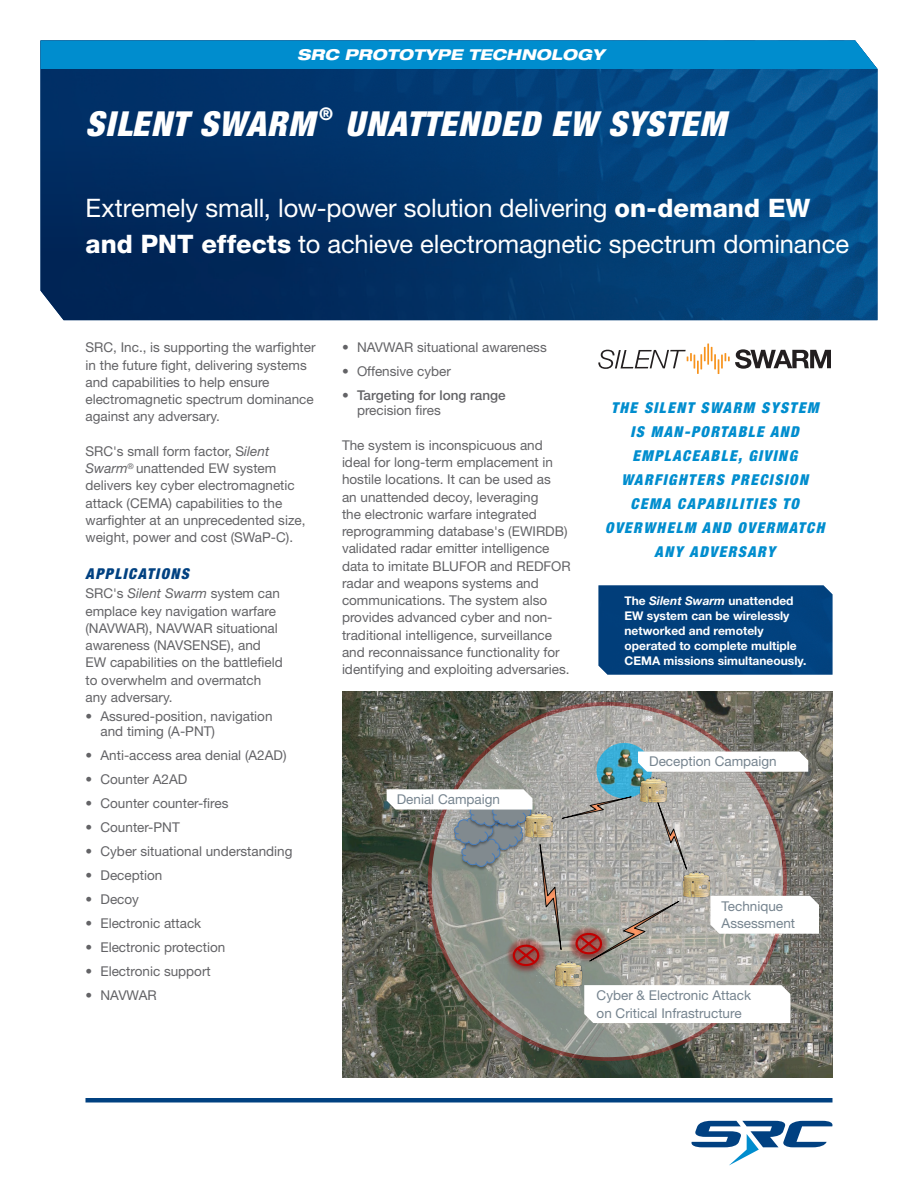
<style>
.page{position:relative;width:918px;height:1188px;background:#fff}
.page>*{position:absolute;margin:0;border:0;box-sizing:border-box;transform-origin:0 0}
.t1{font:italic 900 condensed 34.5px "Helvetica Neue LT Std";letter-spacing:.03em;color:#fff}
.t2{font:25.5px/36px "Helvetica Neue LT Std";letter-spacing:-.005em;color:#fff}
.t3{font:900 condensed 17.55px "Helvetica Neue LT Std";color:#fff}
.t4{font:italic 900 condensed 15px/24px "Helvetica Neue LT Std";letter-spacing:.1em;color:#008dce;text-align:center}
.t5{font:italic 800 expanded 15px "Helvetica Neue LT Std";color:#fff}
.t6{font:italic 900 condensed 15px "Helvetica Neue LT Std";letter-spacing:.1em;color:#014181}
.t7{font:13.5px/17.2px "Helvetica Neue LT Std";color:#636366}
.t8{font:13.5px/17.2px "Helvetica Neue LT Std";color:#76848f}
.t9{font:500 13.5px/15px "Helvetica Neue LT Std";color:#636366}
.t10{font:700 12px/15px "Helvetica Neue LT Std";color:#fff}
.s1{font-weight:800}
.s2{font-style:italic}
.s3{font-weight:400}
</style>
<div class="page">
<div style="left:598px;top:585px;width:234px;height:90px;background:#01417d"></div>
<svg style="left:40px;top:69px;width:837px;height:251px;background:#023970"></svg>
<svg style="left:691px;top:1121px;width:142px;height:45px"></svg>
<hr style="left:86px;top:1098px;width:746px;height:4px;background:#014181">
<img style="left:342px;top:691px;width:491px;height:386px">
<svg style="left:430px;top:704px;width:355px;height:355px;background:#9d9d96"></svg>
<img style="left:500px;top:965px;width:52px;height:15px">
<img style="left:502px;top:965px;width:48px;height:12px">
<div style="left:513px;top:945px;width:26px;height:21px;border:2px solid #c00000;border-radius:50%"></div>
<img style="left:552px;top:965px;width:33px;height:25px">
<img style="left:563px;top:965px;width:51px;height:3px">
<svg style="left:387px;top:742px;width:432px;height:223px;background:#9e9e98"></svg>
<svg style="left:584px;top:985px;width:206px;height:38px"></svg>
<svg style="left:598px;top:347px;width:233px;height:27px"></svg>
<hr style="left:707px;top:343px;width:2px;height:22px;background:#f7931d">
<div style="left:40px;top:40px;width:838px;height:29px;background:#008dce"></div>
<p class="t5" style="left:297px;top:45px;width:309px">SRC PROTOTYPE TECHNOLOGY</p>
<p class="t1" style="left:86px;top:103px;width:230px">SILENT SWARM</p>
<p class="t3" style="left:319px;top:103px;width:15px">®</p>
<p class="t1" style="left:345px;top:103px;width:382px">UNATTENDED EW SYSTEM</p>
<p class="t2" style="left:86px;top:190px;width:765px">Extremely small, low-power solution delivering <span class="s1">on-demand EW and PNT effects</span> to achieve electromagnetic spectrum dominance</p>
<p class="t7" style="left:86px;top:339px;width:232px">SRC, Inc., is supporting the warfighter in the future fight, delivering systems and capabilities to help ensure electromagnetic spectrum dominance against any adversary.</p>
<p class="t7" style="left:86px;top:442px;width:222px">SRC's small form factor, S<span class="s2">ilent Swarm</span><sup>®</sup> unattended EW system delivers key cyber electromagnetic attack (CEMA) capabilities to the warfighter at an unprecedented size, weight, power and cost (SWaP-C).</p>
<p class="t6" style="left:86px;top:564px;width:105px">APPLICATIONS</p>
<p class="t7" style="left:86px;top:585px;width:199px">SRC's <span class="s2">Silent Swarm</span> system can emplace key navigation warfare (NAVWAR), NAVWAR situational awareness (NAVSENSE), and<br>EW capabilities on the battlefield to overwhelm and overmatch any adversary.</p>
<p class="t7" style="left:100px;top:709px;width:174px;line-height:15px;text-indent:-15px">• Assured-position, navigation and timing (A-PNT)</p>
<p class="t7" style="left:86px;top:747px;width:203px">• Anti-access area denial (A2AD)</p>
<p class="t7" style="left:86px;top:771px;width:103px">• Counter A2AD</p>
<p class="t7" style="left:86px;top:795px;width:145px">• Counter counter-fires</p>
<p class="t7" style="left:86px;top:819px;width:96px">• Counter-PNT</p>
<p class="t7" style="left:86px;top:843px;width:209px">• Cyber situational understanding</p>
<p class="t7" style="left:86px;top:867px;width:78px">• Deception</p>
<p class="t7" style="left:86px;top:891px;width:55px">• Decoy</p>
<p class="t7" style="left:86px;top:915px;width:117px">• Electronic attack</p>
<p class="t7" style="left:86px;top:939px;width:141px">• Electronic protection</p>
<p class="t7" style="left:86px;top:963px;width:127px">• Electronic support</p>
<p class="t7" style="left:86px;top:987px;width:73px">• NAVWAR</p>
<p class="t7" style="left:342px;top:339px;width:206px">• NAVWAR situational awareness</p>
<p class="t7" style="left:342px;top:363px;width:111px">• Offensive cyber</p>
<p class="t9" style="left:357px;top:388px;width:150px;text-indent:-15px">• Targeting for long range <span class="s3">precision fires</span></p>
<p class="t7" style="left:342px;top:436px;width:230px">The system is inconspicuous and ideal for long-term emplacement in hostile locations. It can be used as<br>an unattended decoy, leveraging<br>the electronic warfare integrated reprogramming database's (EWIRDB) validated radar emitter intelligence data to imitate BLUFOR and REDFOR radar and weapons systems and communications. The system also provides advanced cyber and non&shy;traditional intelligence, surveillance and reconnaissance functionality for identifying and exploiting adversaries.</p>
<p class="t8" style="left:397px;top:790px;width:105px">Denial Campaign</p>
<p class="t4" style="left:605px;top:396px;width:221px">THE SILENT SWARM SYSTEM<br>IS MAN-PORTABLE AND<br>EMPLACEABLE, GIVING<br>WARFIGHTERS PRECISION<br>CEMA CAPABILITIES TO<br>OVERWHELM AND OVERMATCH<br>ANY ADVERSARY</p>
<p class="t10" style="left:624px;top:593px;width:183px">The <span class="s2">Silent Swarm</span> unattended<br>EW system can be wirelessly networked and remotely operated to complete multiple<br>CEMA missions simultaneously.</p>
<p class="t8" style="left:649px;top:753px;width:129px">Deception Campaign</p>
<p class="t8" style="left:722px;top:897px;width:75px">Technique<br>Assessment</p>
<p class="t8" style="left:597px;top:987px;width:156px">Cyber &amp; Electronic Attack on Critical Infrastructure</p>
</div>
